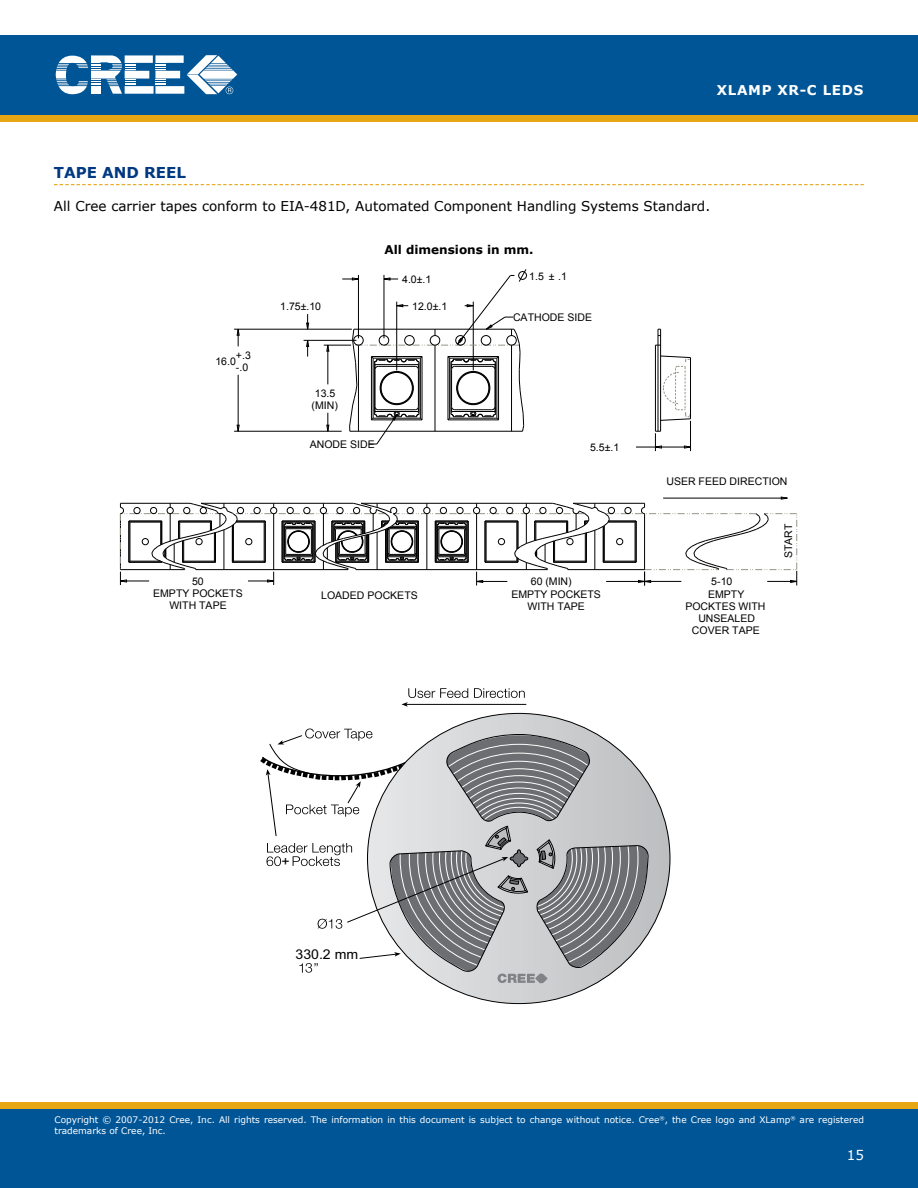
<style>
.page{position:relative;width:918px;height:1188px;background:#fff}
.page>*{position:absolute;margin:0;border:0;box-sizing:border-box;transform-origin:0 0}
.t1{font:700 15px "Verdana";color:#003882}
.t2{font:13.5px "Verdana";color:#000}
.t3{font:700 13.5px "Verdana";letter-spacing:.05em;color:#fff}
.t4{font:13.5px "Arial";color:#000;scale:1.04 1}
.t5{font:13.5px "Verdana";color:#fff}
.t6{font:700 12px "Verdana";color:#000}
.t7{font:10.5px/12.1px "Arial";color:#000;text-align:center}
.t8{font:9px/10.8px "Verdana";color:#fff}
</style>
<div class="page">
<div style="left:0;top:115px;width:918px;height:7px;background:#e7a614"></div>
<div style="left:0;top:35px;width:918px;height:80px;background:#005596"></div>
<svg style="left:56px;top:55px;width:181px;height:39px"></svg>
<div style="left:0;top:1108px;width:918px;height:80px;background:#005596"></div>
<div style="left:0;top:1102px;width:918px;height:6px;background:#e7a614"></div>
<svg style="left:54px;top:184px;width:810px;height:1px"></svg>
<svg style="left:120px;top:497px;width:677px;height:88px"></svg>
<div style="left:616px;top:538px;width:7px;height:7px;border:1px solid #000;border-radius:50%"></div>
<svg style="left:237px;top:330px;width:2px;height:16px"></svg>
<hr style="left:238px;top:375px;width:1px;height:56px;background:#000">
<svg style="left:306px;top:341px;width:3px;height:16px"></svg>
<svg style="left:306px;top:314px;width:3px;height:15px"></svg>
<hr style="left:234px;top:431px;width:108px;height:1px;background:#000">
<hr style="left:304px;top:340px;width:52px;height:1px;background:#000">
<hr style="left:234px;top:329px;width:118px;height:1px;background:#000">
<hr style="left:636px;top:447px;width:55px;height:1px;background:#000">
<svg style="left:655px;top:431px;width:7px;height:20px"></svg>
<hr style="left:655px;top:345px;width:1px;height:86px;background:#000">
<hr style="left:658px;top:345px;width:1px;height:86px;background:#000">
<hr style="left:660px;top:329px;width:1px;height:102px;background:#000">
<hr style="left:690px;top:421px;width:1px;height:30px;background:#000">
<svg style="left:655px;top:329px;width:6px;height:17px"></svg>
<svg style="left:324px;top:269px;width:203px;height:176px"></svg>
<div style="left:481px;top:335px;width:10px;height:10px;border:1px solid #000;border-radius:50%"></div>
<div style="left:506px;top:335px;width:11px;height:10px;border:1px solid #000;border-radius:50%"></div>
<svg style="left:660px;top:355px;width:31px;height:66px"></svg>
<hr style="left:406px;top:704px;width:120px;height:1px;background:#000">
<svg style="left:401px;top:688px;width:67px;height:19px"></svg>
<svg style="left:474px;top:688px;width:51px;height:10px"></svg>
<svg style="left:360px;top:957px;width:7px;height:2px"></svg>
<hr style="left:670px;top:713px;width:1px;height:291px;background:#bcbec0">
<svg style="left:367px;top:713px;width:303px;height:291px"></svg>
<svg style="left:536px;top:839px;width:20px;height:30px"></svg>
<svg style="left:498px;top:974px;width:50px;height:9px"></svg>
<svg style="left:260px;top:729px;width:268px;height:200px"></svg>
<svg style="left:299px;top:963px;width:19px;height:10px"></svg>
<p class="t3" style="left:717px;top:82px;width:148px">XLAMP XR-C LEDS</p>
<h1 class="t1" style="left:54px;top:163px;width:133px">TAPE AND REEL</h1>
<p class="t2" style="left:54px;top:197px;width:658px">All Cree carrier tapes conform to EIA-481D, Automated Component Handling Systems Standard.</p>
<p class="t6" style="left:384px;top:242px;width:151px">ALL DIMENSIONS IN MM.</p>
<p class="t7" style="left:326px;top:198px;width:37px">12.0±.1</p>
<p class="t7" style="left:194px;top:198px;width:42px">1.75±.10</p>
<p class="t7" style="left:215px;top:355px;width:22px">16.0</p>
<p class="t7" style="left:236px;top:349px;width:16px;text-align:left">+.3 -.0</p>
<p class="t7" style="left:280px;top:300px;width:42px">1.75±.10</p>
<p class="t7" style="left:312px;top:387px;width:28px">13.5 (MIN)</p>
<p class="t7" style="left:310px;top:438px;width:66px">ANODE SIDE</p>
<p class="t7" style="left:402px;top:273px;width:31px">4.0±.1</p>
<p class="t7" style="left:529px;top:270px;width:39px">1.5 ± .1</p>
<p class="t7" style="left:412px;top:300px;width:37px">12.0±.1</p>
<p class="t7" style="left:513px;top:311px;width:80px">CATHODE SIDE</p>
<p class="t7" style="left:590px;top:441px;width:31px">5.5±.1</p>
<p class="t7" style="left:153px;top:575px;width:91px">50<br>EMPTY POCKETS<br>WITH TAPE</p>
<p class="t7" style="left:531px;top:576px;width:42px">60 (MIN)</p>
<p class="t7" style="left:511px;top:588px;width:91px">EMPTY POCKETS</p>
<p class="t7" style="left:528px;top:600px;width:59px">WITH TAPE</p>
<p class="t7" style="left:321px;top:589px;width:98px">LOADED POCKETS</p>
<p class="t7" style="left:666px;top:475px;width:123px">USER FEED DIRECTION</p>
<p class="t7" style="left:782px;top:558px;width:36px;rotate:-90deg">START</p>
<p class="t7" style="left:711px;top:576px;width:23px">5-10</p>
<p class="t7" style="left:708px;top:588px;width:38px">EMPTY</p>
<p class="t7" style="left:685px;top:600px;width:82px">POCKTES WITH</p>
<p class="t7" style="left:698px;top:612px;width:58px">UNSEALED</p>
<p class="t7" style="left:692px;top:624px;width:69px">COVER TAPE</p>
<p class="t4" style="left:281px;top:852px;width:9px">+</p>
<p class="t4" style="left:296px;top:946px;width:62px">330.2 mm</p>
<p class="t8" style="left:55px;top:1114px;width:811px">Copyright © 2007-2012 Cree, Inc. All rights reserved. The information in this document is subject to change without notice. Cree<sup>®</sup>, the Cree logo and XLamp<sup>®</sup> are registered trademarks of Cree, Inc.</p>
<p class="t5" style="left:847px;top:1146px;width:19px">15</p>
</div>
